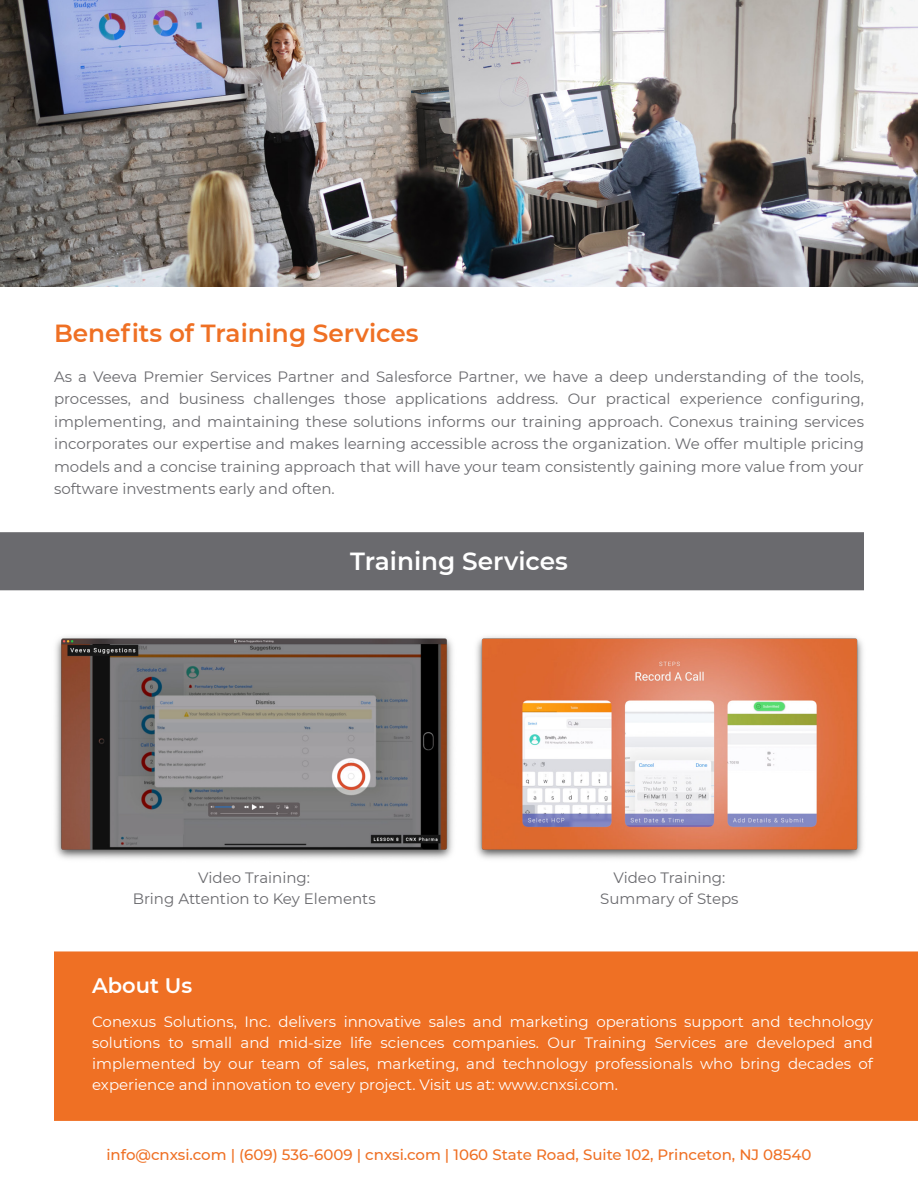
<style>
.page{position:relative;width:918px;height:1188px;background:#fff}
.page>*{position:absolute;margin:0;border:0;box-sizing:border-box;transform-origin:0 0}
.t1{font:600 24.75px "Montserrat";color:#ef7024}
.t2{font:600 24.75px "Montserrat";color:#fff}
.t3{font:600 21px "Montserrat";color:#fff}
.t4{font:15px/22.5px "Montserrat";color:#6a6a6e;text-align:justify}
.t5{font:15px/21px "Montserrat";color:#fff;text-align:justify}
.t6{font:500 15px "Montserrat";color:#ef7024}
</style>
<div class="page">
<img style="left:0;top:0;width:918px;height:286px">
<div style="left:54px;top:951px;width:864px;height:170px;background:#ef7024"></div>
<div style="left:0;top:532px;width:864px;height:58px;background:#6a6a6e"></div>
<img style="left:476px;top:636px;width:387px;height:223px">
<img style="left:55px;top:636px;width:398px;height:223px">
<p class="t1" style="left:54px;top:315px;width:366px">Benefits of Training Services</p>
<p class="t4" style="left:54px;top:365px;width:812px">As a Veeva Premier Services Partner and Salesforce Partner, we have a deep understanding of the tools, processes, and business challenges those applications address. Our practical experience configuring, implementing, and maintaining these solutions informs our training approach. Conexus training services incorporates our expertise and makes learning accessible across the organization. We offer multiple pricing models and a concise training approach that will have your team consistently gaining more value from your software investments early and often.</p>
<p class="t2" style="left:350px;top:544px;width:219px">Training Services</p>
<p class="t4" style="left:198px;top:866px;width:113px">Video Training:</p>
<p class="t4" style="left:133px;top:887px;width:244px">Bring Attention to Key Elements</p>
<p class="t4" style="left:614px;top:866px;width:113px">Video Training:</p>
<p class="t4" style="left:600px;top:887px;width:140px">Summary of Steps</p>
<p class="t3" style="left:92px;top:971px;width:102px">About Us</p>
<p class="t5" style="left:92px;top:1011px;width:782px">Conexus Solutions, Inc. delivers innovative sales and marketing operations support and technology solutions to small and mid-size life sciences companies. Our Training Services are developed and implemented by our team of sales, marketing, and technology professionals who bring decades of experience and innovation to every project. Visit us at: www.cnxsi.com.</p>
<p class="t6" style="left:106px;top:1145px;width:707px">info@cnxsi.com | (609) 536-6009 | cnxsi.com | 1060 State Road, Suite 102, Princeton, NJ 08540</p>
</div>
